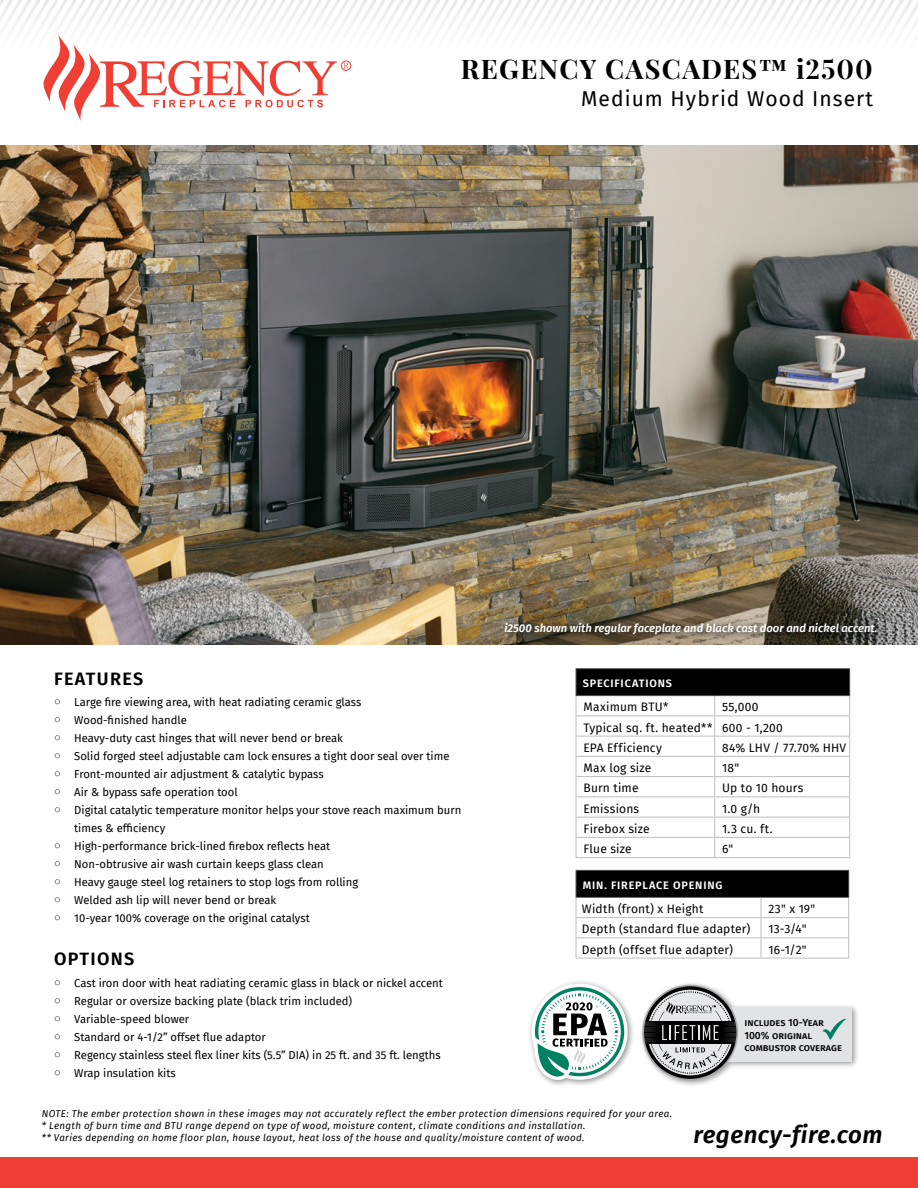
<style>
.page{position:relative;width:918px;height:1188px;background:#fff}
.page>*{position:absolute;margin:0;border:0;box-sizing:border-box;transform-origin:0 0}
.t1{font:700 27px "Playfair Display";letter-spacing:.05em;color:#000}
.t2{font:italic 600 24px "Fira Sans";letter-spacing:.025em;color:#000}
.t3{font:21px "Fira Sans";letter-spacing:.05em;color:#000}
.t4{font:600 18px "Fira Sans";letter-spacing:.075em;color:#000}
.t5{font:12px/20.2px "Fira Sans";letter-spacing:.015em;color:#000}
.t6{font:11.25px/18px "Fira Sans";color:#000}
.t7{font:italic 600 11.25px "Fira Sans";color:#fff}
.t8{font:600 10.8px "Fira Sans";letter-spacing:.075em;color:#fff}
.t9{font:500 10.35px/12.6px "Fira Sans";color:#000}
.t10{font:italic 9.75px/12px "Fira Sans";letter-spacing:.03em;color:#000}
.s1{font-family:"Arial Unicode MS"}
</style>
<div class="page">
<img style="left:0;top:145px;width:918px;height:500px">
<div style="left:499px;top:616px;width:387px;height:28px;background:#000;opacity:.9"></div>
<svg style="left:0;top:0;width:918px;height:121px"></svg>
<div style="left:341px;top:61px;width:10px;height:10px;border:1px solid #ef3e33;border-radius:50%"></div>
<div style="left:0;top:1157px;width:918px;height:31px;background:#ef3e33"></div>
<div style="left:576px;top:669px;width:274px;height:27px;background:#000"></div>
<hr style="left:576px;top:668px;width:139px;height:1px;background:#58595b">
<hr style="left:715px;top:668px;width:135px;height:1px;background:#58595b">
<hr style="left:576px;top:695px;width:139px;height:1px;background:#58595b">
<hr style="left:715px;top:695px;width:135px;height:1px;background:#58595b">
<hr style="left:576px;top:716px;width:139px;height:1px;background:#bcbec0">
<hr style="left:715px;top:716px;width:135px;height:1px;background:#bcbec0">
<hr style="left:576px;top:736px;width:139px;height:1px;background:#bcbec0">
<hr style="left:715px;top:736px;width:135px;height:1px;background:#bcbec0">
<hr style="left:576px;top:756px;width:139px;height:1px;background:#bcbec0">
<hr style="left:715px;top:756px;width:135px;height:1px;background:#bcbec0">
<hr style="left:576px;top:776px;width:139px;height:1px;background:#bcbec0">
<hr style="left:715px;top:776px;width:135px;height:1px;background:#bcbec0">
<hr style="left:576px;top:796px;width:139px;height:1px;background:#bcbec0">
<hr style="left:715px;top:796px;width:135px;height:1px;background:#bcbec0">
<hr style="left:576px;top:817px;width:139px;height:1px;background:#bcbec0">
<hr style="left:715px;top:817px;width:135px;height:1px;background:#bcbec0">
<hr style="left:576px;top:837px;width:139px;height:1px;background:#bcbec0">
<svg style="left:576px;top:669px;width:1px;height:188px"></svg>
<hr style="left:715px;top:837px;width:135px;height:1px;background:#bcbec0">
<svg style="left:714px;top:696px;width:1px;height:161px"></svg>
<svg style="left:849px;top:669px;width:1px;height:188px"></svg>
<hr style="left:576px;top:857px;width:139px;height:1px;background:#bcbec0">
<hr style="left:715px;top:857px;width:135px;height:1px;background:#bcbec0">
<div style="left:576px;top:870px;width:273px;height:27px;background:#000"></div>
<hr style="left:576px;top:870px;width:185px;height:1px;background:#58595b">
<hr style="left:761px;top:870px;width:88px;height:1px;background:#58595b">
<hr style="left:576px;top:897px;width:185px;height:1px;background:#58595b">
<hr style="left:761px;top:897px;width:88px;height:1px;background:#58595b">
<hr style="left:761px;top:917px;width:88px;height:1px;background:#bcbec0">
<hr style="left:761px;top:937px;width:88px;height:1px;background:#bcbec0">
<svg style="left:848px;top:871px;width:1px;height:87px"></svg>
<hr style="left:761px;top:958px;width:88px;height:1px;background:#bcbec0">
<hr style="left:576px;top:917px;width:185px;height:1px;background:#bcbec0">
<hr style="left:576px;top:937px;width:185px;height:1px;background:#bcbec0">
<svg style="left:576px;top:871px;width:1px;height:87px"></svg>
<svg style="left:761px;top:898px;width:1px;height:60px"></svg>
<hr style="left:576px;top:958px;width:185px;height:1px;background:#bcbec0">
<div style="left:639px;top:981px;width:221px;height:107px;background:#000;opacity:.4"></div>
<div style="left:711px;top:1007px;width:141px;height:55px;background:#e2e3e4"></div>
<svg style="left:823px;top:1019px;width:23px;height:21px"></svg>
<svg style="left:641px;top:984px;width:98px;height:98px"></svg>
<div style="left:528px;top:980px;width:107px;height:107px;background:#000;opacity:.4"></div>
<svg style="left:532px;top:984px;width:96px;height:96px"></svg>
<h1 class="t1" style="left:461px;top:52px;width:414px">REGENCY CASCADES™ i2500</h1>
<h3 class="t3" style="left:581px;top:83px;width:293px">Medium Hybrid Wood Insert</h3>
<h3 class="t4" style="left:54px;top:664px;width:91px">FEATURES</h3>
<p class="t6" style="left:54px;top:693px;width:309px"><span class="s1">○</span> Large fire viewing area, with heat radiating ceramic glass</p>
<p class="t6" style="left:54px;top:711px;width:134px"><span class="s1">○</span> Wood-finished handle</p>
<p class="t6" style="left:54px;top:729px;width:290px"><span class="s1">○</span> Heavy-duty cast hinges that will never bend or break</p>
<p class="t6" style="left:54px;top:747px;width:397px"><span class="s1">○</span> Solid forged steel adjustable cam lock ensures a tight door seal over time</p>
<p class="t6" style="left:54px;top:765px;width:271px"><span class="s1">○</span> Front-mounted air adjustment &amp; catalytic bypass</p>
<p class="t6" style="left:54px;top:783px;width:185px"><span class="s1">○</span> Air &amp; bypass safe operation tool</p>
<p class="t6" style="left:74px;top:801px;width:389px;text-indent:-20px"><span class="s1">○</span> Digital catalytic temperature monitor helps your stove reach maximum burn times &amp; efficiency</p>
<p class="t6" style="left:54px;top:837px;width:278px"><span class="s1">○</span> High-performance brick-lined firebox reflects heat</p>
<p class="t6" style="left:54px;top:855px;width:271px"><span class="s1">○</span> Non-obtrusive air wash curtain keeps glass clean</p>
<p class="t6" style="left:54px;top:873px;width:306px"><span class="s1">○</span> Heavy gauge steel log retainers to stop logs from rolling</p>
<p class="t6" style="left:54px;top:891px;width:224px"><span class="s1">○</span> Welded ash lip will never bend or break</p>
<p class="t6" style="left:54px;top:909px;width:257px"><span class="s1">○</span> 10-year 100% coverage on the original catalyst</p>
<h3 class="t4" style="left:54px;top:944px;width:82px">OPTIONS</h3>
<p class="t6" style="left:54px;top:974px;width:390px"><span class="s1">○</span> Cast iron door with heat radiating ceramic glass in black or nickel accent</p>
<p class="t6" style="left:54px;top:992px;width:300px"><span class="s1">○</span> Regular or oversize backing plate (black trim included)</p>
<p class="t6" style="left:54px;top:1010px;width:137px"><span class="s1">○</span> Variable-speed blower</p>
<p class="t6" style="left:54px;top:1028px;width:213px"><span class="s1">○</span> Standard or 4-1/2” offset flue adaptor</p>
<p class="t6" style="left:54px;top:1046px;width:388px"><span class="s1">○</span> Regency stainless steel flex liner kits (5.5” DIA) in 25 ft. and 35 ft. lengths</p>
<p class="t6" style="left:54px;top:1064px;width:123px"><span class="s1">○</span> Wrap insulation kits</p>
<p class="t7" style="left:504px;top:618px;width:375px">i2500 shown with regular faceplate and black cast door and nickel accent.</p>
<p class="t8" style="left:583px;top:675px;width:91px">SPECIFICATIONS</p>
<p class="t5" style="left:584px;top:697px;width:86px">Maximum BTU*</p>
<p class="t5" style="left:584px;top:697px;width:201px;text-indent:139px">55,000<br>Typical sq. ft. heated** 600 - 1,200<br>EPA Efficiency</p>
<p class="t5" style="left:722px;top:737px;width:125px">84% LHV / 77.70% HHV</p>
<p class="t5" style="left:584px;top:757px;width:69px">Max log size</p>
<p class="t5" style="left:722px;top:757px;width:19px">18"</p>
<p class="t5" style="left:584px;top:778px;width:57px">Burn time</p>
<p class="t5" style="left:722px;top:778px;width:83px">Up to 10 hours</p>
<p class="t5" style="left:584px;top:798px;width:57px">Emissions</p>
<p class="t5" style="left:722px;top:798px;width:39px">1.0 g/h</p>
<p class="t5" style="left:584px;top:818px;width:68px">Firebox size</p>
<p class="t5" style="left:722px;top:818px;width:52px">1.3 cu. ft.</p>
<p class="t5" style="left:584px;top:838px;width:50px">Flue size</p>
<p class="t5" style="left:722px;top:838px;width:13px">6"</p>
<p class="t8" style="left:583px;top:876px;width:141px">MIN. FIREPLACE OPENING</p>
<p class="t5" style="left:582px;top:898px;width:123px">Width (front) x Height</p>
<p class="t5" style="left:768px;top:898px;width:48px">23" x 19"</p>
<p class="t5" style="left:582px;top:919px;width:170px">Depth (standard flue adapter)</p>
<p class="t5" style="left:768px;top:919px;width:40px">13-3/4"</p>
<p class="t5" style="left:582px;top:939px;width:153px">Depth (offset flue adapter)</p>
<p class="t5" style="left:768px;top:939px;width:40px">16-1/2"</p>
<p class="t9" style="left:744px;top:1016px;width:99px">includes 10-Year<br>100% original combustor coverage</p>
<p class="t10" style="left:42px;top:1108px;width:632px">NOTE: The ember protection shown in these images may not accurately reflect the ember protection dimensions required for your area. * Length of burn time and BTU range depend on type of wood, moisture content, climate conditions and installation.<br>** Varies depending on home floor plan, house layout, heat loss of the house and quality/moisture content of wood.</p>
<h2 class="t2" style="left:694px;top:1115px;width:191px">regency-fire.com</h2>
</div>
